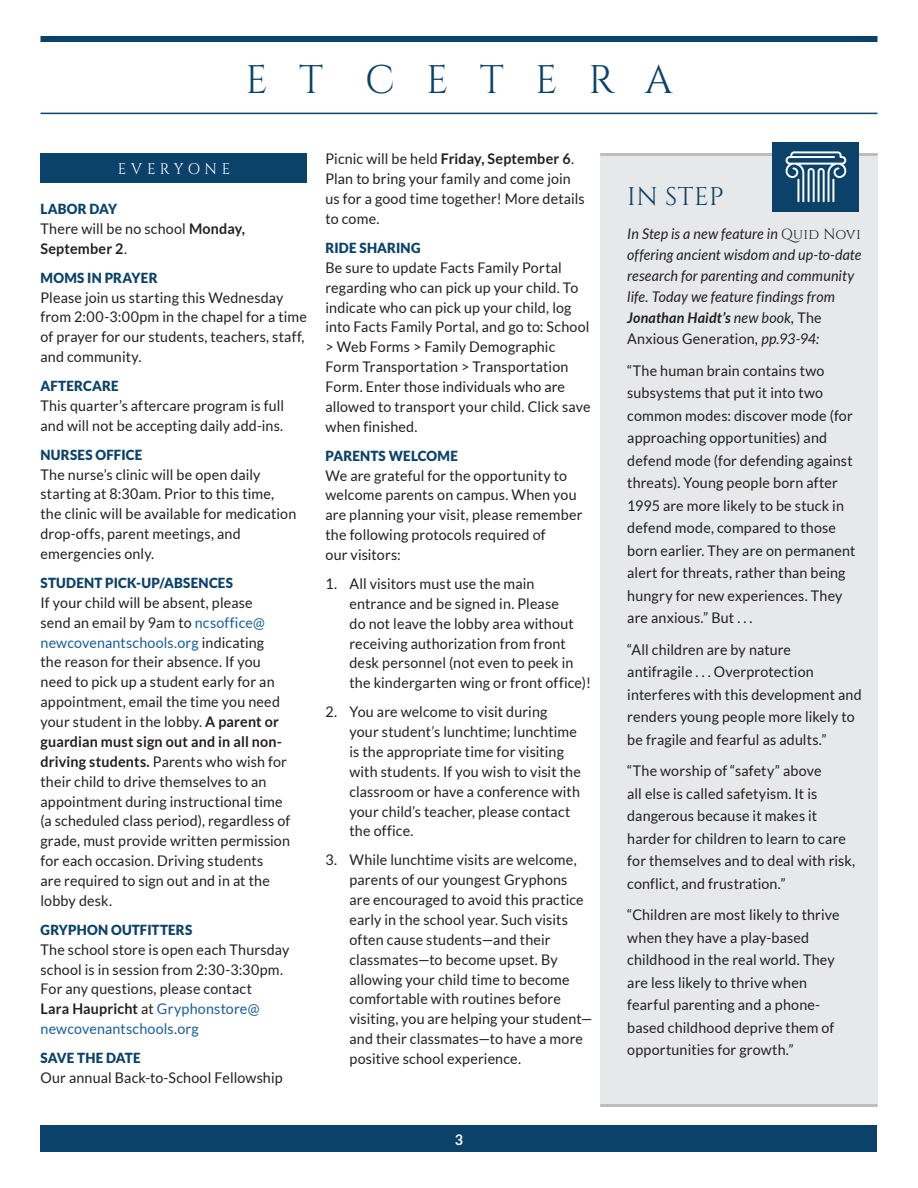
<style>
.page{position:relative;width:918px;height:1188px;background:#fff}
.page>*{position:absolute;margin:0;border:0;box-sizing:border-box;transform-origin:0 0}
.t1{font:39.75px "Cinzel";letter-spacing:.8em;color:#0a426a}
.QN_Title_--_Cinzel_Reg{font:25.5px "Cinzel";letter-spacing:.02em;color:#0a426a}
.QN_Etc_Subhead_Bars{font:15.45px "Cinzel";letter-spacing:.3em;color:#fff;scale:.96 1}
.QN_Body_Text{font:14.7px/19.8px "Lato";letter-spacing:.01em;color:#231f20}
.QN_Body_Text-2{font:italic 14.7px/21px "Lato";letter-spacing:.01em;color:#231f20}
.t2{font:700 14.7px "Lato";color:#fff}
.QN_Subhead_--_Lato_Black{font:900 13.95px "Lato";letter-spacing:.015em;color:#0a426a;scale:.96 1}
.s1{font-weight:700}
.s2{color:#175d9e}
.s3{font-family:"Cinzel";font-style:normal}
.s4{font-style:normal}
</style>
<div class="page">
<div style="left:40px;top:36px;width:838px;height:6px;background:#0a426a"></div>
<hr style="left:40px;top:113px;width:838px;height:1px;background:#0a426a">
<div style="left:40px;top:1126px;width:838px;height:26px;background:#0a426a"></div>
<div style="left:40px;top:153px;width:268px;height:29px;background:#0a426a"></div>
<div style="left:600px;top:153px;width:278px;height:954px;background:#e6e8e9"></div>
<hr style="left:600px;top:153px;width:278px;height:3px;background:#bcbdc0">
<hr style="left:600px;top:1104px;width:278px;height:3px;background:#bcbdc0">
<div style="left:773px;top:142px;width:86px;height:70px;background:#0a426a"></div>
<svg style="left:786px;top:151px;width:60px;height:51px"></svg>
<hr style="left:832px;top:179px;width:2px;height:23px;background:#fff">
<hr style="left:797px;top:179px;width:2px;height:23px;background:#fff">
<h1 class="t1" style="left:245px;top:54px;width:429px">ET CETERA</h1>
<p class="QN_Etc_Subhead_Bars" style="left:118px;top:159px;width:119px">EVERYONE</p>
<p class="QN_Subhead_--_Lato_Black" style="left:40px;top:201px;width:82px">LABOR DAY</p>
<p class="QN_Body_Text" style="left:40px;top:219px;width:206px">There will be no school <span class="s1">Monday,<br>September 2</span>.</p>
<p class="QN_Subhead_--_Lato_Black" style="left:40px;top:269px;width:124px">MOMS IN PRAYER</p>
<p class="QN_Body_Text" style="left:40px;top:287px;width:268px">Please join us starting this Wednesday from 2:00-3:00pm in the chapel for a time of prayer for our students, teachers, staff, and community.</p>
<p class="QN_Subhead_--_Lato_Black" style="left:40px;top:378px;width:83px">AFTERCARE</p>
<p class="QN_Body_Text" style="left:40px;top:396px;width:245px">This quarter’s aftercare program is full and will not be accepting daily add-ins.</p>
<p class="QN_Subhead_--_Lato_Black" style="left:40px;top:446px;width:108px">NURSES OFFICE</p>
<p class="QN_Body_Text" style="left:40px;top:464px;width:257px">The nurse’s clinic will be open daily starting at 8:30am. Prior to this time, the clinic will be available for medication drop-offs, parent meetings, and emergencies only.</p>
<p class="QN_Subhead_--_Lato_Black" style="left:40px;top:575px;width:202px">STUDENT PICK-UP/ABSENCES</p>
<p class="QN_Body_Text" style="left:40px;top:593px;width:251px">If your child will be absent, please<br>send an email by 9am to <span class="s2">ncsoffice@ newcovenantschools.org</span> indicating<br>the reason for their absence. If you need to pick up a student early for an appointment, email the time you need your student in the lobby. <span class="s1">A parent or guardian must sign out and in all non&shy;driving students.</span> Parents who wish for their child to drive themselves to an appointment during instructional time (a scheduled class period), regardless of grade, must provide written permission for each occasion. Driving students<br>are required to sign out and in at the lobby desk.</p>
<p class="QN_Subhead_--_Lato_Black" style="left:40px;top:922px;width:160px">GRYPHON OUTFITTERS</p>
<p class="QN_Body_Text" style="left:40px;top:939px;width:250px">The school store is open each Thursday school is in session from 2:30-3:30pm.<br>For any questions, please contact<br><span class="s1">Lara Haupricht</span> at <span class="s2">Gryphonstore@ newcovenantschools.org</span></p>
<p class="QN_Subhead_--_Lato_Black" style="left:40px;top:1050px;width:106px">SAVE THE DATE</p>
<p class="QN_Body_Text" style="left:40px;top:1068px;width:244px">Our annual Back-to-School Fellowship</p>
<p class="QN_Body_Text" style="left:326px;top:149px;width:261px">Picnic will be held <span class="s1">Friday, September 6</span>.<br>Plan to bring your family and come join us for a good time together! More details to come.</p>
<p class="QN_Subhead_--_Lato_Black" style="left:326px;top:240px;width:101px">RIDE SHARING</p>
<p class="QN_Body_Text" style="left:326px;top:258px;width:267px">Be sure to update Facts Family Portal regarding who can pick up your child. To indicate who can pick up your child, log into Facts Family Portal, and go to: School &gt; Web Forms &gt; Family Demographic Form Transportation &gt; Transportation Form. Enter those individuals who are allowed to transport your child. Click save when finished.</p>
<p class="QN_Subhead_--_Lato_Black" style="left:326px;top:447px;width:140px">PARENTS WELCOME</p>
<p class="QN_Body_Text" style="left:326px;top:465px;width:258px">We are grateful for the opportunity to welcome parents on campus. When you are planning your visit, please remember the following protocols required of<br>our visitors:</p>
<p class="QN_Body_Text" style="left:350px;top:574px;width:243px;text-indent:-24px">1. All visitors must use the main entrance and be signed in. Please<br>do not leave the lobby area without receiving authorization from front desk personnel (not even to peek in the kindergarten wing or front office)!</p>
<p class="QN_Body_Text" style="left:350px;top:702px;width:233px;text-indent:-24px">2. You are welcome to visit during<br>your student’s lunchtime; lunchtime is the appropriate time for visiting with students. If you wish to visit the classroom or have a conference with your child’s teacher, please contact the office.</p>
<p class="QN_Body_Text" style="left:350px;top:850px;width:244px;text-indent:-24px">3. While lunchtime visits are welcome, parents of our youngest Gryphons<br>are encouraged to avoid this practice early in the school year. Such visits often cause students—and their classmates—to become upset. By allowing your child time to become comfortable with routines before visiting, you are helping your student— and their classmates—to have a more positive school experience.</p>
<p class="t2" style="left:455px;top:1131px;width:10px">3</p>
<p class="QN_Title_--_Cinzel_Reg" style="left:627px;top:180px;width:98px">IN STEP</p>
<p class="QN_Body_Text-2" style="left:627px;top:224px;width:236px">In Step is a new feature in <span class="s3">Quid Novi </span>offering ancient wisdom and up-to-date research for parenting and community life. Today we feature findings from <span class="s1">Jonathan Haidt’s</span> new book, <span class="s4">The Anxious Generation</span>, pp.93-94:</p>
<p class="QN_Body_Text" style="left:627px;top:359px;width:230px;line-height:22.5px">“The human brain contains two subsystems that put it into two common modes: discover mode (for approaching opportunities) and defend mode (for defending against threats). Young people born after<br>1995 are more likely to be stuck in defend mode, compared to those born earlier. They are on permanent alert for threats, rather than being hungry for new experiences. They are anxious.” But . . .</p>
<p class="QN_Body_Text" style="left:627px;top:638px;width:236px;line-height:22.5px">“All children are by nature<br>antifragile . . . Overprotection interferes with this development and renders young people more likely to be fragile and fearful as adults.”</p>
<p class="QN_Body_Text" style="left:627px;top:760px;width:229px;line-height:22.5px">“The worship of “safety” above<br>all else is called safetyism. It is dangerous because it makes it harder for children to learn to care for themselves and to deal with risk, conflict, and frustration.”</p>
<p class="QN_Body_Text" style="left:627px;top:904px;width:214px;line-height:22.5px">“Children are most likely to thrive when they have a play-based childhood in the real world. They are less likely to thrive when fearful parenting and a phone&shy;based childhood deprive them of opportunities for growth.”</p>
</div>
